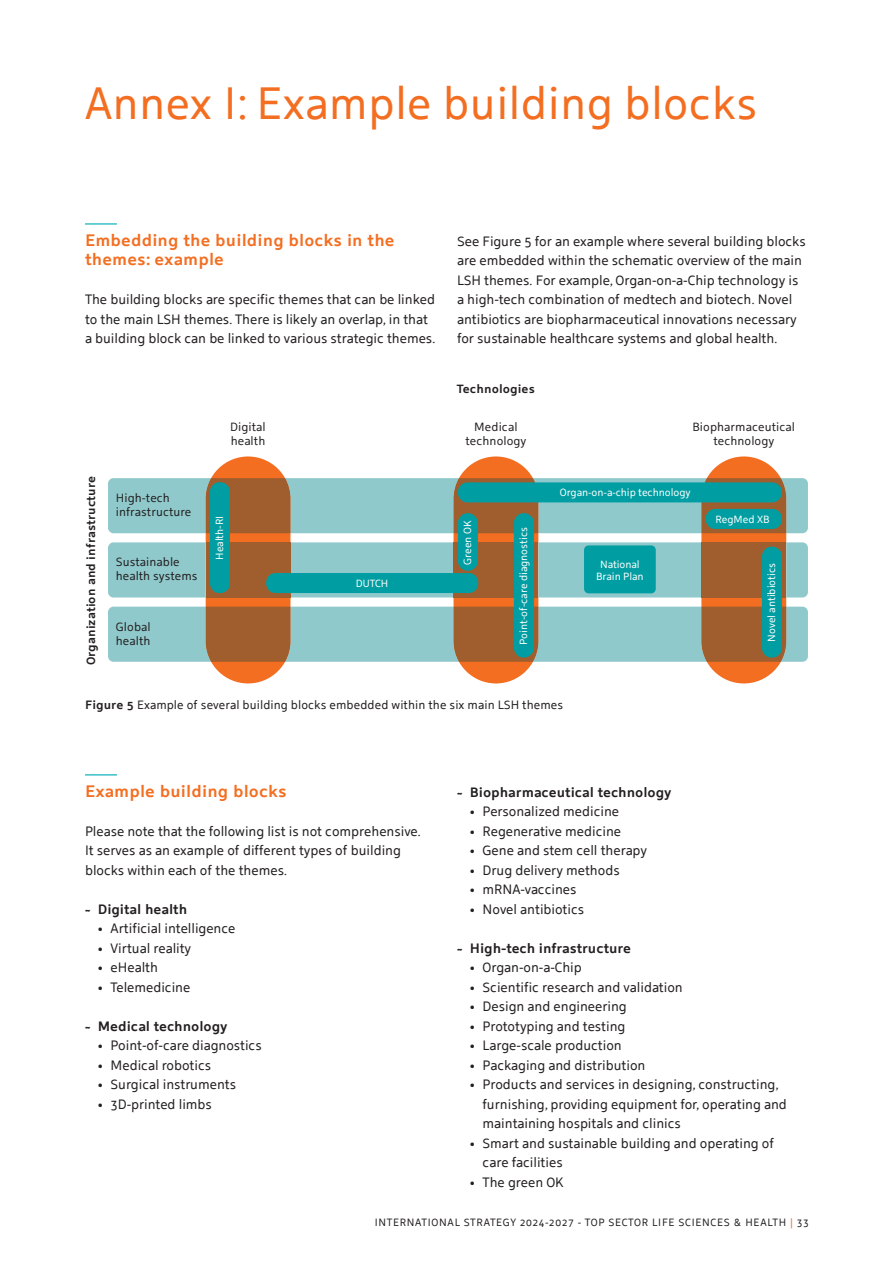
<style>
.page{position:relative;width:893px;height:1263px;background:#fff}
.page>*{position:absolute;margin:0;border:0;box-sizing:border-box;transform-origin:0 0}
.brood{font:45px "Holland Sans";color:#f36e21}
.tussenkop{font:700 16.5px/19.5px "Holland Sans";color:#f36e21}
.brood-2{font:13.5px/19.5px "Holland Sans";letter-spacing:-.01em;color:#231f20}
.brood-3{font:700 13.5px "Holland Sans";letter-spacing:-.01em;color:#231f20}
.bijschrift{font:12px/14.4px "Holland Sans";color:#231f20}
.t1{font:700 12px "Holland Sans";color:#231f20}
.t2{font:10.5px/12.6px "Holland Sans";letter-spacing:-.01em;color:#fff;text-align:center}
.t3{font:10.5px "Holland Sans";letter-spacing:.06em;color:#231f20}
.s1{font-weight:700}
.s2{color:#f36e21}
</style>
<div class="page">
<hr style="left:85px;top:223px;width:32px;height:2px;background:#3bc0c8">
<hr style="left:85px;top:774px;width:32px;height:2px;background:#3bc0c8">
<div style="left:206px;top:456px;width:84px;height:227px;background:#f36e21;border-radius:42px"></div>
<div style="left:454px;top:456px;width:84px;height:227px;background:#f36e21;border-radius:42px"></div>
<div style="left:701px;top:456px;width:85px;height:227px;background:#f36e21;border-radius:42px"></div>
<svg style="left:108px;top:478px;width:700px;height:55px"></svg>
<div style="left:108px;top:542px;width:700px;height:55px;background:#90c9cc"></div>
<div style="left:206px;top:542px;width:84px;height:55px;background:#a05e2e"></div>
<div style="left:454px;top:542px;width:84px;height:55px;background:#a05e2e"></div>
<div style="left:701px;top:542px;width:85px;height:55px;background:#a05e2e"></div>
<svg style="left:108px;top:607px;width:700px;height:55px"></svg>
<div style="left:458px;top:482px;width:324px;height:20px;background:#009ea2;border-radius:10px"></div>
<div style="left:584px;top:545px;width:72px;height:48px;background:#009ea2;border-radius:5px"></div>
<div style="left:266px;top:573px;width:212px;height:20px;background:#009ea2;border-radius:9px"></div>
<div style="left:706px;top:509px;width:76px;height:20px;background:#009ea2;border-radius:10px"></div>
<div style="left:210px;top:482px;width:20px;height:111px;background:#009ea2;border-radius:10px"></div>
<div style="left:458px;top:513px;width:20px;height:58px;background:#009ea2;border-radius:10px"></div>
<div style="left:514px;top:513px;width:20px;height:145px;background:#009ea2;border-radius:10px"></div>
<div style="left:762px;top:547px;width:20px;height:111px;background:#009ea2;border-radius:10px"></div>
<p class="brood" style="left:85px;top:69px;width:674px">Annex I: Example building blocks</p>
<p class="tussenkop" style="left:85px;top:229px;width:311px">Embedding the building blocks in the themes: example</p>
<p class="brood-2" style="left:85px;top:289px;width:352px">The building blocks are specific themes that can be linked to the main LSH themes. There is likely an overlap, in that a building block can be linked to various strategic themes.</p>
<p class="brood-2" style="left:457px;top:230px;width:350px">See Figure 5 for an example where several building blocks are embedded within the schematic overview of the main LSH themes. For example, Organ-on-a-Chip technology is a high-tech combination of medtech and biotech. Novel antibiotics are biopharmaceutical innovations necessary for sustainable healthcare systems and global health.</p>
<p class="t1" style="left:457px;top:379px;width:80px">Technologies</p>
<p class="t1" style="left:81px;top:665px;width:191px;rotate:-90deg">Organization and infrastructure</p>
<p class="bijschrift" style="left:116px;top:489px;width:77px">High-tech infrastructure</p>
<p class="bijschrift" style="left:116px;top:553px;width:83px">Sustainable health systems</p>
<p class="bijschrift" style="left:116px;top:618px;width:36px">Global health</p>
<p class="bijschrift" style="left:230px;top:418px;width:37px">Digital health</p>
<p class="bijschrift" style="left:465px;top:418px;width:62px;text-align:center">Medical technology</p>
<p class="t2" style="left:212px;top:560px;width:46px;rotate:-90deg">Health-RI</p>
<p class="t2" style="left:460px;top:565px;width:46px;rotate:-90deg">Green OK</p>
<p class="t2" style="left:516px;top:645px;width:119px;rotate:-90deg">Point-of-care diagnostics</p>
<p class="t2" style="left:356px;top:576px;width:34px">DUTCH</p>
<p class="bijschrift" style="left:692px;top:418px;width:104px;text-align:center">Biopharmaceutical technology</p>
<p class="t2" style="left:560px;top:485px;width:132px">Organ-on-a-chip technology</p>
<p class="t2" style="left:596px;top:557px;width:49px">National<br>Brain Plan</p>
<p class="t2" style="left:716px;top:512px;width:55px">RegMed XB</p>
<p class="t2" style="left:764px;top:642px;width:80px;rotate:-90deg">Novel antibiotics</p>
<p class="bijschrift" style="left:85px;top:697px;width:480px"><span class="s1">Figure 5</span> Example of several building blocks embedded within the six main LSH themes</p>
<p class="tussenkop" style="left:85px;top:780px;width:203px">Example building blocks</p>
<p class="brood-2" style="left:85px;top:820px;width:338px">Please note that the following list is not comprehensive.<br>It serves as an example of different types of building blocks within each of the themes.</p>
<p class="brood-3" style="left:85px;top:898px;width:104px">~ Digital health</p>
<p class="brood-2" style="left:98px;top:918px;width:139px">• Artificial intelligence</p>
<p class="brood-2" style="left:98px;top:937px;width:95px">• Virtual reality</p>
<p class="brood-2" style="left:98px;top:957px;width:62px">• eHealth</p>
<p class="brood-2" style="left:98px;top:976px;width:94px">• Telemedicine</p>
<p class="brood-3" style="left:85px;top:1015px;width:144px">~ Medical technology</p>
<p class="brood-2" style="left:98px;top:1035px;width:166px">• Point-of-care diagnostics</p>
<p class="brood-2" style="left:98px;top:1054px;width:115px">• Medical robotics</p>
<p class="brood-2" style="left:98px;top:1074px;width:140px">• Surgical instruments</p>
<p class="brood-2" style="left:98px;top:1093px;width:116px">• 3D-printed limbs</p>
<p class="brood-3" style="left:457px;top:781px;width:216px">~ Biopharmaceutical technology</p>
<p class="brood-2" style="left:470px;top:801px;width:151px">• Personalized medicine</p>
<p class="brood-2" style="left:470px;top:820px;width:153px">• Regenerative medicine</p>
<p class="brood-2" style="left:470px;top:840px;width:179px">• Gene and stem cell therapy</p>
<p class="brood-2" style="left:470px;top:859px;width:151px">• Drug delivery methods</p>
<p class="brood-2" style="left:470px;top:879px;width:108px">• mRNA-vaccines</p>
<p class="brood-2" style="left:470px;top:898px;width:116px">• Novel antibiotics</p>
<p class="brood-3" style="left:457px;top:937px;width:176px">~ High-tech infrastructure</p>
<p class="brood-2" style="left:470px;top:957px;width:114px">• Organ-on-a-Chip</p>
<p class="brood-2" style="left:470px;top:976px;width:215px">• Scientific research and validation</p>
<p class="brood-2" style="left:470px;top:996px;width:158px">• Design and engineering</p>
<p class="brood-2" style="left:470px;top:1015px;width:157px">• Prototyping and testing</p>
<p class="brood-2" style="left:470px;top:1035px;width:154px">• Large-scale production</p>
<p class="brood-2" style="left:470px;top:1054px;width:177px">• Packaging and distribution</p>
<p class="brood-2" style="left:483px;top:1074px;width:306px;text-indent:-13px">• Products and services in designing, constructing, furnishing, providing equipment for, operating and maintaining hospitals and clinics</p>
<p class="brood-2" style="left:483px;top:1132px;width:293px;text-indent:-13px">• Smart and sustainable building and operating of care facilities</p>
<p class="brood-2" style="left:470px;top:1171px;width:96px">• The green OK</p>
<p class="t3" style="left:375px;top:1214px;width:436px">INTERNATIONAL STRATEGY 2024-2027 - TOP SECTOR LIFE SCIENCES &amp; HEALTH <span class="s2">|</span> 33</p>
</div>
